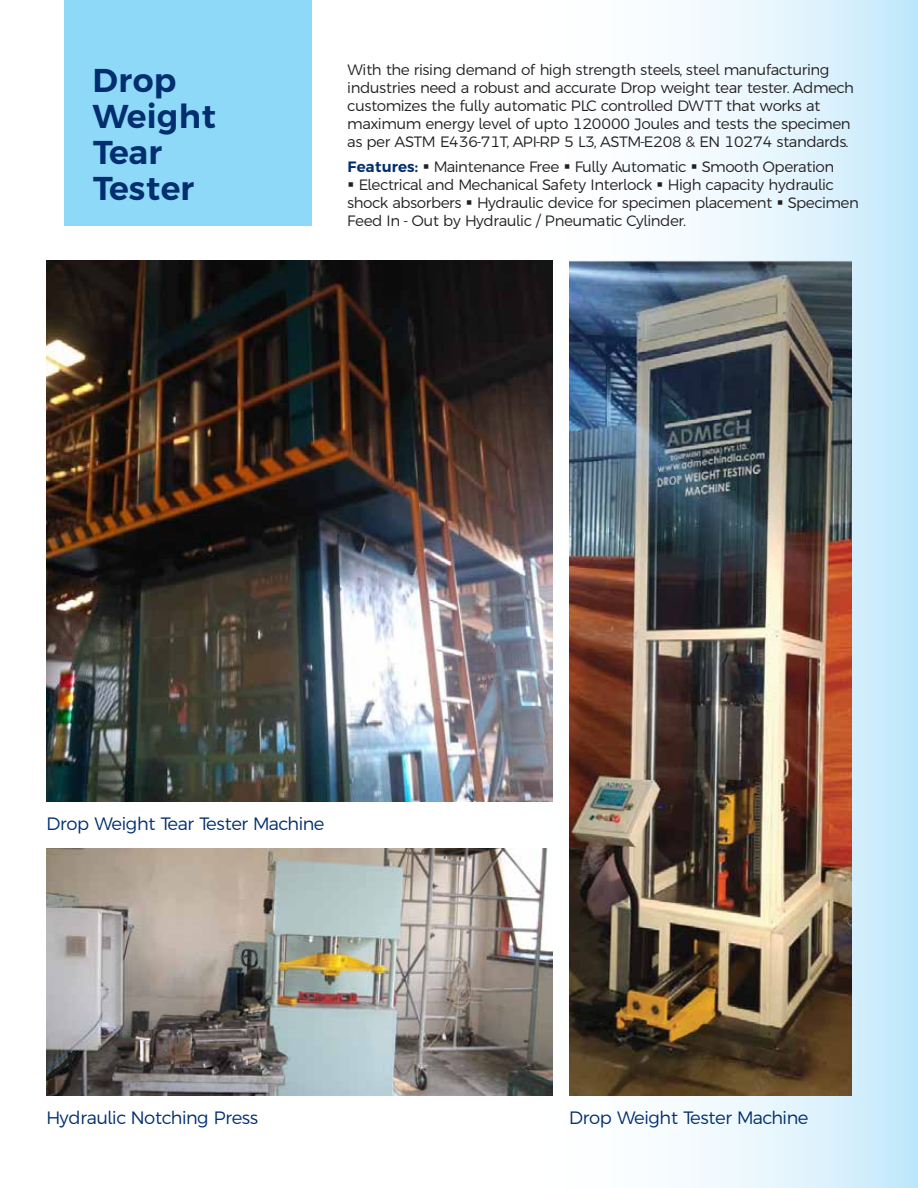
<style>
.page{position:relative;width:918px;height:1188px;background:#fff}
.page>*{position:absolute;margin:0;border:0;box-sizing:border-box;transform-origin:0 0}
.t1{font:600 33px/36px "Argentum Sans";color:#002e6e}
.t2{font:300 17.85px "Argentum Sans";color:#002e6e}
.t3{font:300 15px/18px "Argentum Sans";color:#231f20}
.s1{font-weight:600;color:#002e6e}
</style>
<div class="page">
<svg style="left:459px;top:1px;width:459px;height:1187px"></svg>
<svg style="left:692px;top:0;width:226px;height:1px"></svg>
<img style="left:569px;top:261px;width:282px;height:835px">
<img style="left:47px;top:261px;width:505px;height:541px">
<img style="left:47px;top:849px;width:505px;height:247px">
<div style="left:64px;top:0;width:247px;height:225px;background:#8ed8f8"></div>
<h1 class="t1" style="left:92px;top:62px;width:125px">Drop<br>Weight<br>Tear<br>Tester</h1>
<p class="t3" style="left:348px;top:60px;width:508px">With the rising demand of high strength steels, steel manufacturing industries need a robust and accurate Drop weight tear tester. Admech customizes the fully automatic PLC controlled DWTT that works at maximum energy level of upto 120000 Joules and tests the specimen as per ASTM E436-71T, API-RP 5 L3, ASTM-E208 &amp; EN 10274 standards.</p>
<p class="t3" style="left:348px;top:158px;width:488px"><span class="s1">Features:</span> ▪ Maintenance Free ▪ Fully Automatic ▪ Smooth Operation</p>
<p class="t3" style="left:348px;top:176px;width:513px">▪ Electrical and Mechanical Safety Interlock ▪ High capacity hydraulic shock absorbers ▪ Hydraulic device for specimen placement ▪ Specimen<br>Feed In - Out by Hydraulic / Pneumatic Cylinder.</p>
<p class="t2" style="left:47px;top:810px;width:279px">Drop Weight Tear Tester Machine</p>
<p class="t2" style="left:47px;top:1104px;width:213px">Hydraulic Notching Press</p>
<p class="t2" style="left:569px;top:1104px;width:240px">Drop Weight Tester Machine</p>
</div>
